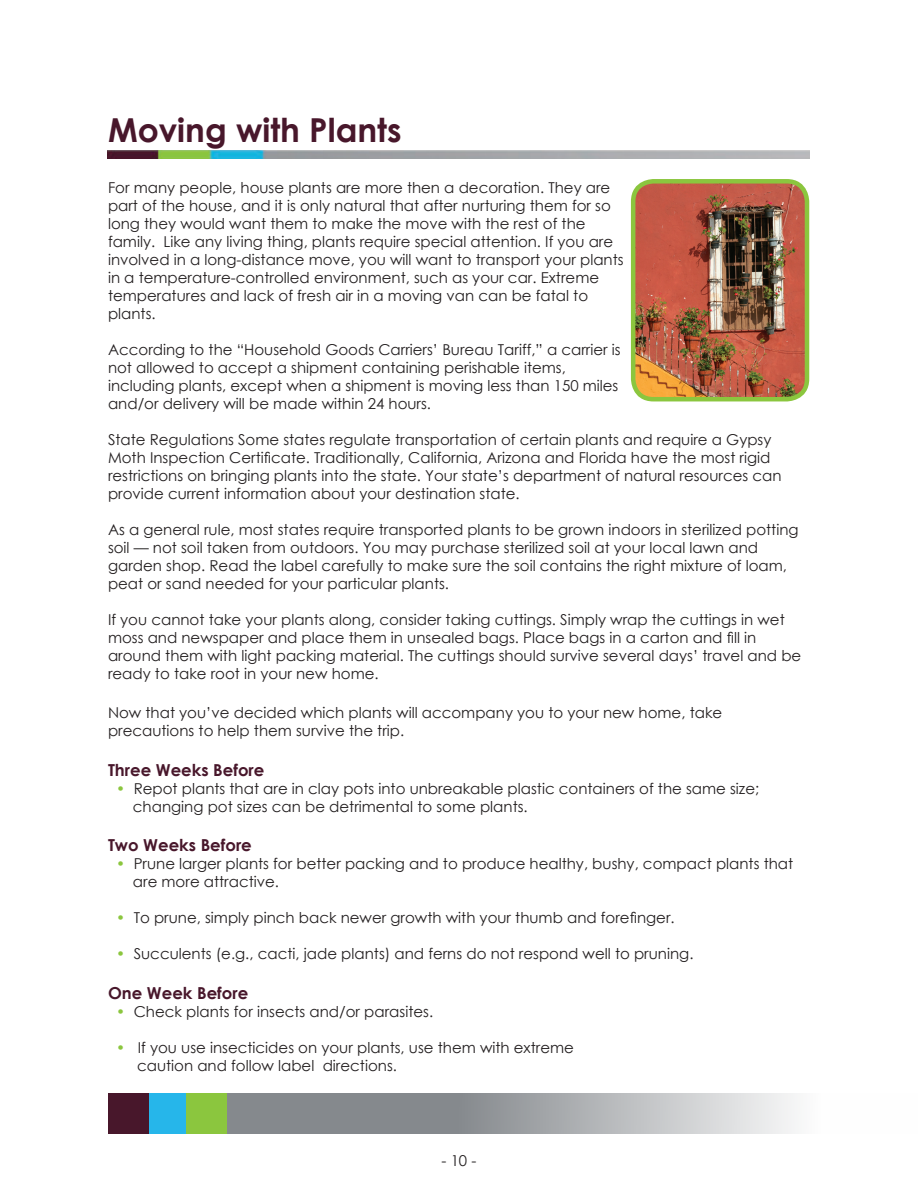
<style>
.page{position:relative;width:918px;height:1188px;background:#fff}
.page>*{position:absolute;margin:0;border:0;box-sizing:border-box;transform-origin:0 0}
.t1{font:700 33px "Century Gothic";color:#48172b}
.t2{font:700 16.5px "Century Gothic";color:#48172b}
.t3{font:15px/18px "Century Gothic";color:#231f20}
.s1{color:#8bc63e}
</style>
<div class="page">
<img style="left:108px;top:150px;width:702px;height:9px">
<img style="left:633px;top:181px;width:174px;height:218px">
<div style="left:631px;top:179px;width:178px;height:222px;border:4px solid #8bc63e;border-radius:20px"></div>
<div style="left:148px;top:1094px;width:41px;height:40px;background:#26b6ea"></div>
<div style="left:108px;top:1094px;width:40px;height:40px;background:#48172b"></div>
<svg style="left:226px;top:1094px;width:569px;height:40px;background:#a6a9ab"></svg>
<div style="left:186px;top:1094px;width:40px;height:40px;background:#8bc63e"></div>
<h1 class="t1" style="left:108px;top:105px;width:295px">Moving with Plants</h1>
<p class="t3" style="left:108px;top:178px;width:517px">For many people, house plants are more then a decoration. They are part of the house, and it is only natural that after nurturing them for so long they would want them to make the move with the rest of the family. Like any living thing, plants require special attention. If you are involved in a long-distance move, you will want to transport your plants in a temperature-controlled environment, such as your car. Extreme temperatures and lack of fresh air in a moving van can be fatal to plants.</p>
<p class="t3" style="left:108px;top:340px;width:514px">According to the “Household Goods Carriers’ Bureau Tariff,” a carrier is not allowed to accept a shipment containing perishable items, including plants, except when a shipment is moving less than 150 miles and/or delivery will be made within 24 hours.</p>
<p class="t3" style="left:108px;top:430px;width:675px">State Regulations Some states regulate transportation of certain plants and require a Gypsy Moth Inspection Certificate. Traditionally, California, Arizona and Florida have the most rigid restrictions on bringing plants into the state. Your state’s department of natural resources can provide current information about your destination state.</p>
<p class="t3" style="left:108px;top:520px;width:692px">As a general rule, most states require transported plants to be grown indoors in sterilized potting soil — not soil taken from outdoors. You may purchase sterilized soil at your local lawn and garden shop. Read the label carefully to make sure the soil contains the right mixture of loam, peat or sand needed for your particular plants.</p>
<p class="t3" style="left:108px;top:610px;width:695px">If you cannot take your plants along, consider taking cuttings. Simply wrap the cuttings in wet moss and newspaper and place them in unsealed bags. Place bags in a carton and fill in around them with light packing material. The cuttings should survive several days’ travel and be ready to take root in your new home.</p>
<p class="t3" style="left:108px;top:703px;width:616px">Now that you’ve decided which plants will accompany you to your new home, take precautions to help them survive the trip.</p>
<p class="t2" style="left:108px;top:757px;width:158px">Three Weeks Before</p>
<p class="t3" style="left:133px;top:779px;width:628px;text-indent:-17px"><span class="s1">•</span> Repot plants that are in clay pots into unbreakable plastic containers of the same size; changing pot sizes can be detrimental to some plants.</p>
<p class="t2" style="left:108px;top:833px;width:145px">Two Weeks Before</p>
<p class="t3" style="left:133px;top:855px;width:662px;text-indent:-17px"><span class="s1">•</span> Prune larger plants for better packing and to produce healthy, bushy, compact plants that are more attractive.</p>
<p class="t3" style="left:116px;top:909px;width:560px"><span class="s1">•</span> To prune, simply pinch back newer growth with your thumb and forefinger.</p>
<p class="t3" style="left:116px;top:945px;width:579px"><span class="s1">•</span> Succulents (e.g., cacti, jade plants) and ferns do not respond well to pruning.</p>
<p class="t2" style="left:108px;top:980px;width:142px">One Week Before</p>
<p class="t3" style="left:116px;top:1002px;width:318px"><span class="s1">•</span> Check plants for insects and/or parasites.</p>
<p class="t3" style="left:137px;top:1038px;width:438px;text-indent:-21px"><span class="s1">•</span> If you use insecticides on your plants, use them with extreme caution and follow label directions.</p>
<p class="t3" style="left:442px;top:1152px;width:36px">- 10 -</p>
</div>
